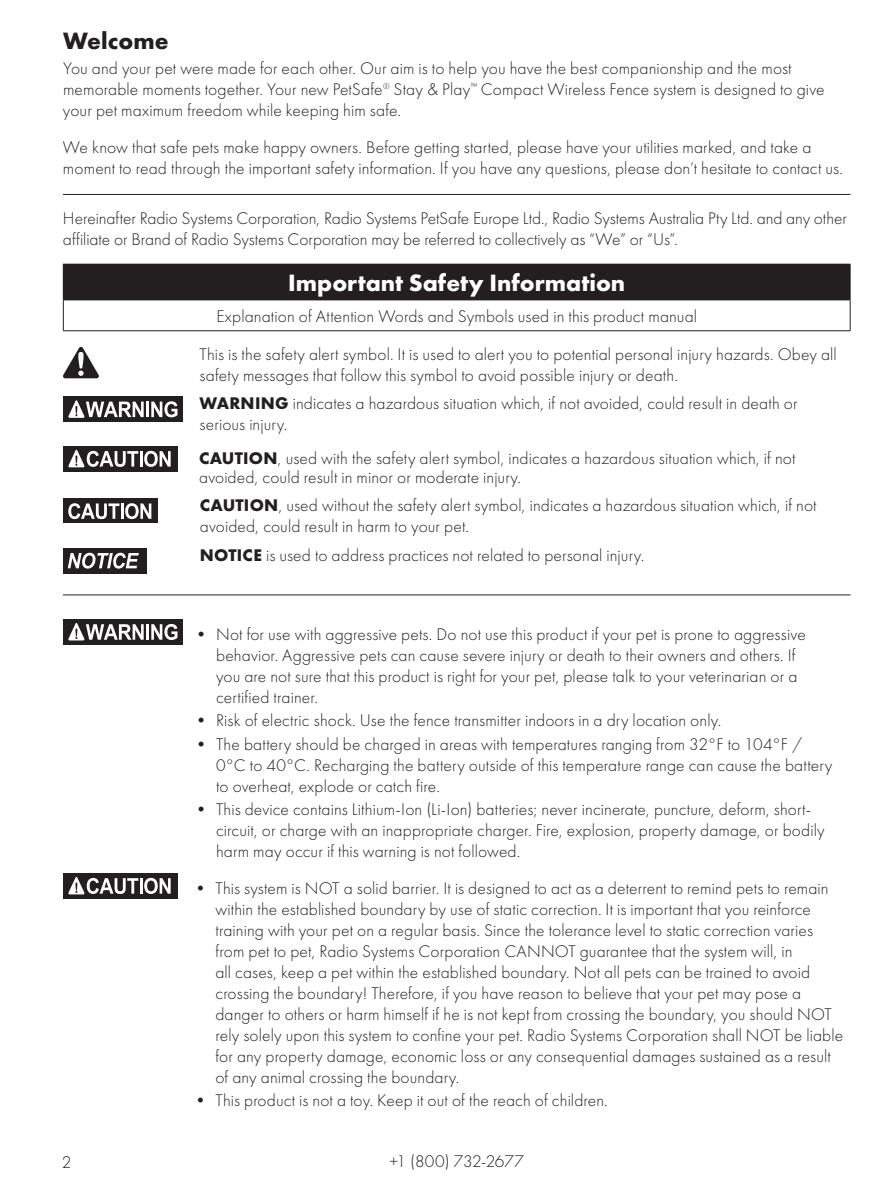
<style>
.page{position:relative;width:882px;height:1197px;background:#fff}
.page>*{position:absolute;margin:0;border:0;box-sizing:border-box;transform-origin:0 0}
.t1{font:24.5px "Futura PT Bold";color:#fff}
.t2{font:24.5px "Futura PT Bold";letter-spacing:.005em;color:#231f20}
.t3{font:17.5px/21px "Futura PT Light";letter-spacing:.005em;color:#231f20}
.s1{font-family:"Futura PT Bold"}
</style>
<div class="page">
<hr style="left:63px;top:194px;width:787px;height:1px;background:#231f20">
<hr style="left:63px;top:594px;width:787px;height:1px;background:#231f20">
<div style="left:63px;top:264px;width:787px;height:36px;background:#231f20"></div>
<hr style="left:850px;top:265px;width:1px;height:35px;background:#231f20">
<hr style="left:63px;top:300px;width:787px;height:1px;background:#231f20">
<hr style="left:63px;top:300px;width:1px;height:30px;background:#231f20">
<hr style="left:850px;top:300px;width:1px;height:30px;background:#231f20">
<hr style="left:63px;top:330px;width:787px;height:1px;background:#231f20">
<svg style="left:63px;top:347px;width:36px;height:31px"></svg>
<div style="left:63px;top:396px;width:119px;height:26px;background:#231f20"></div>
<hr style="left:146px;top:402px;width:3px;height:15px;background:#fff">
<svg style="left:151px;top:401px;width:27px;height:16px"></svg>
<svg style="left:68px;top:400px;width:76px;height:18px"></svg>
<div style="left:63px;top:446px;width:115px;height:25px;background:#231f20"></div>
<hr style="left:140px;top:451px;width:3px;height:16px;background:#fff">
<svg style="left:144px;top:451px;width:27px;height:16px"></svg>
<svg style="left:68px;top:449px;width:70px;height:18px"></svg>
<div style="left:63px;top:498px;width:95px;height:25px;background:#231f20"></div>
<svg style="left:68px;top:503px;width:51px;height:16px"></svg>
<hr style="left:121px;top:503px;width:3px;height:16px;background:#fff">
<svg style="left:125px;top:503px;width:26px;height:16px"></svg>
<div style="left:63px;top:548px;width:83px;height:25px;background:#231f20"></div>
<svg style="left:68px;top:553px;width:71px;height:16px"></svg>
<div style="left:63px;top:619px;width:119px;height:25px;background:#231f20"></div>
<hr style="left:146px;top:624px;width:3px;height:16px;background:#fff">
<svg style="left:151px;top:624px;width:27px;height:16px"></svg>
<svg style="left:68px;top:623px;width:76px;height:17px"></svg>
<div style="left:63px;top:873px;width:115px;height:25px;background:#231f20"></div>
<hr style="left:140px;top:878px;width:3px;height:16px;background:#fff">
<svg style="left:144px;top:878px;width:27px;height:16px"></svg>
<svg style="left:68px;top:877px;width:70px;height:17px"></svg>
<h1 class="t2" style="left:63px;top:25px;width:107px">Welcome</h1>
<p class="t3" style="left:63px;top:58px;width:763px">You and your pet were made for each other. Our aim is to help you have the best companionship and the most memorable moments together. Your new PetSafe<sup>®</sup> Stay &amp; Play<sup>™</sup> Compact Wireless Fence system is designed to give your pet maximum freedom while keeping him safe.</p>
<p class="t3" style="left:63px;top:137px;width:782px">We know that safe pets make happy owners. Before getting started, please have your utilities marked, and take a moment to read through the important safety information. If you have any questions, please don’t hesitate to contact us.</p>
<p class="t3" style="left:63px;top:208px;width:786px">Hereinafter Radio Systems Corporation, Radio Systems PetSafe Europe Ltd., Radio Systems Australia Pty Ltd. and any other affiliate or Brand of Radio Systems Corporation may be referred to collectively as “We” or “Us”.</p>
<h1 class="t1" style="left:288px;top:267px;width:339px">Important Safety Information</h1>
<p class="t3" style="left:200px;top:297px;width:639px;line-height:37.8px;text-indent:17px">Explanation of Attention Words and Symbols used in this product manual<br>This is the safety alert symbol. It is used to alert you to potential personal injury hazards. Obey all</p>
<p class="t3" style="left:200px;top:361px;width:600px;line-height:28.5px">safety messages that follow this symbol to avoid possible injury or death.<br><span class="s1">WARNING</span> indicates a hazardous situation which, if not avoided, could result in death or</p>
<p class="t3" style="left:199px;top:408px;width:598px;line-height:33.6px">serious injury.<br><span class="s1">CAUTION</span>, used with the safety alert symbol, indicates a hazardous situation which, if not</p>
<p class="t3" style="left:199px;top:463px;width:619px;line-height:28.3px">avoided, could result in minor or moderate injury.<br><span class="s1">CAUTION</span>, used without the safety alert symbol, indicates a hazardous situation which, if not</p>
<p class="t3" style="left:200px;top:512px;width:446px;line-height:28.5px">avoided, could result in harm to your pet.<br><span class="s1">NOTICE</span> is used to address practices not related to personal injury.</p>
<p class="t3" style="left:216px;top:623px;width:591px;text-indent:-24px">• Not for use with aggressive pets. Do not use this product if your pet is prone to aggressive behavior. Aggressive pets can cause severe injury or death to their owners and others. If you are not sure that this product is right for your pet, please talk to your veterinarian or a certified trainer.</p>
<p class="t3" style="left:192px;top:710px;width:530px">• Risk of electric shock. Use the fence transmitter indoors in a dry location only.</p>
<p class="t3" style="left:216px;top:733px;width:618px;text-indent:-24px">• The battery should be charged in areas with temperatures ranging from 32°F to 104°F /<br>0°C to 40°C. Recharging the battery outside of this temperature range can cause the battery to overheat, explode or catch fire.</p>
<p class="t3" style="left:216px;top:799px;width:610px;text-indent:-24px">• This device contains Lithium-Ion (Li-Ion) batteries; never incinerate, puncture, deform, short&shy;circuit, or charge with an inappropriate charger. Fire, explosion, property damage, or bodily harm may occur if this warning is not followed.</p>
<p class="t3" style="left:215px;top:877px;width:629px;text-indent:-24px">• This system is NOT a solid barrier. It is designed to act as a deterrent to remind pets to remain within the established boundary by use of static correction. It is important that you reinforce training with your pet on a regular basis. Since the tolerance level to static correction varies from pet to pet, Radio Systems Corporation CANNOT guarantee that the system will, in<br>all cases, keep a pet within the established boundary. Not all pets can be trained to avoid crossing the boundary! Therefore, if you have reason to believe that your pet may pose a danger to others or harm himself if he is not kept from crossing the boundary, you should NOT rely solely upon this system to confine your pet. Radio Systems Corporation shall NOT be liable for any property damage, economic loss or any consequential damages sustained as a result of any animal crossing the boundary.</p>
<p class="t3" style="left:192px;top:1090px;width:418px">• This product is not a toy. Keep it out of the reach of children.</p>
<p class="t3" style="left:62px;top:1152px;width:11px">2</p>
<p class="t3" style="left:389px;top:1151px;width:136px">+1 (800) 732-2677</p>
</div>
